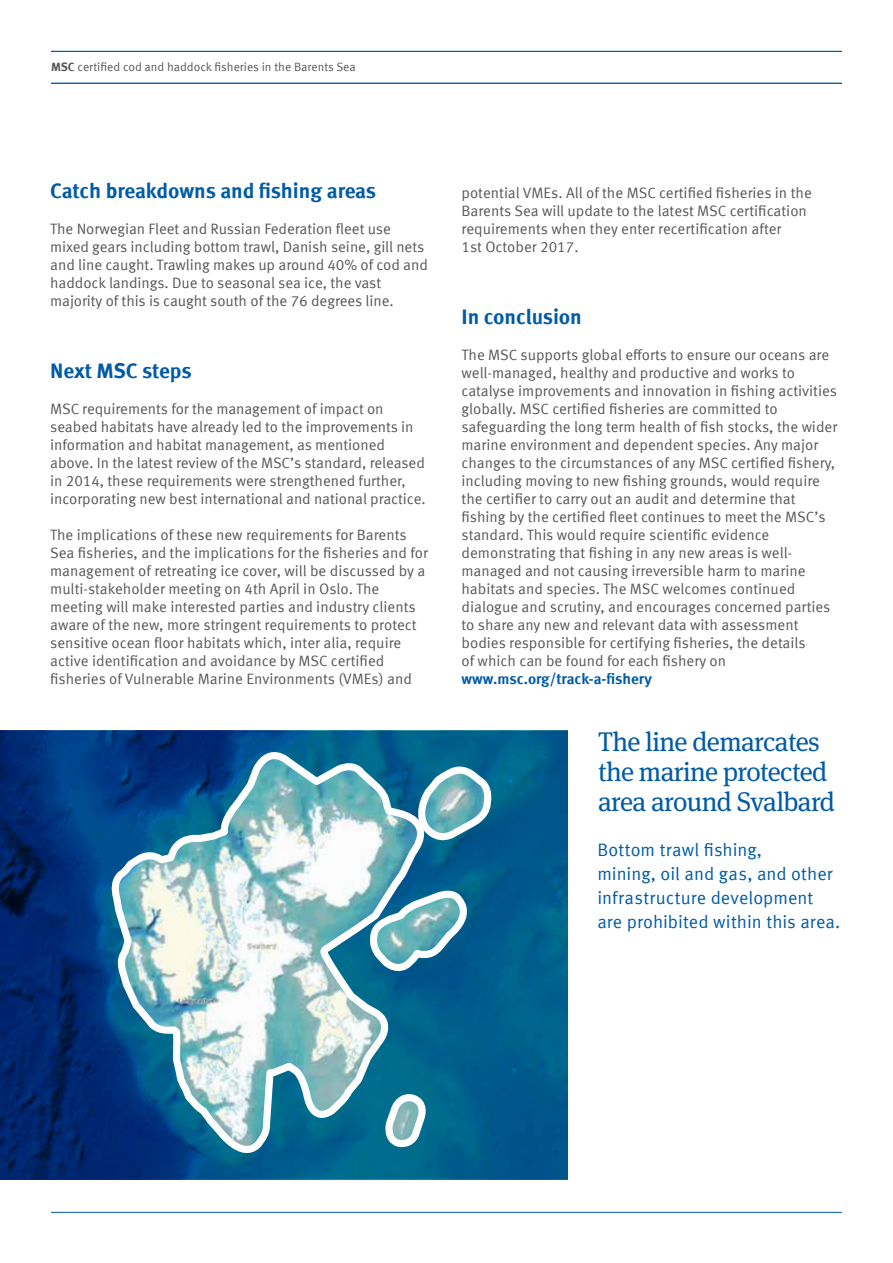
<style>
.page{position:relative;width:893px;height:1263px;background:#fff}
.page>*{position:absolute;margin:0;border:0;box-sizing:border-box;transform-origin:0 0}
.t1{font:27px/30px "Meta Serif Pro";letter-spacing:-.025em;color:#005ba7}
.t2{font:700 21px "Meta Offc Pro";letter-spacing:-.01em;color:#005ba7}
.t3{font:18px/24px "Meta Offc Pro Norm";color:#005ba7}
.t4{font:15px/18px "Meta Offc Pro Norm";letter-spacing:-.005em;color:#575756}
.t5{font:700 15px "Meta Offc Pro";color:#005ba7}
.t6{font:12px "Meta Offc Pro Norm";color:#575756}
.s1{font-family:"Meta Offc Pro";font-weight:700}
</style>
<div class="page">
<hr style="left:51px;top:1212px;width:791px;height:1px;background:#005ba7">
<hr style="left:51px;top:51px;width:791px;height:1px;background:#005ba7">
<hr style="left:51px;top:83px;width:791px;height:1px;background:#005ba7">
<svg style="left:0;top:731px;width:567px;height:449px;background:#00447e"></svg>
<svg style="left:111px;top:744px;width:330px;height:417px"></svg>
<svg style="left:416px;top:731px;width:78px;height:122px"></svg>
<svg style="left:368px;top:887px;width:105px;height:93px"></svg>
<svg style="left:382px;top:1089px;width:48px;height:76px"></svg>
<p class="t6" style="left:51px;top:59px;width:306px"><span class="s1">MSC</span> certified cod and haddock fisheries in the Barents Sea</p>
<h2 class="t2" style="left:50px;top:177px;width:328px">Catch breakdowns and fishing areas</h2>
<p class="t4" style="left:50px;top:220px;width:379px">The Norwegian Fleet and Russian Federation fleet use mixed gears including bottom trawl, Danish seine, gill nets and line caught. Trawling makes up around 40% of cod and haddock landings. Due to seasonal sea ice, the vast majority of this is caught south of the 76 degrees line.</p>
<h2 class="t2" style="left:50px;top:357px;width:143px">Next MSC steps</h2>
<p class="t4" style="left:50px;top:400px;width:377px">MSC requirements for the management of impact on seabed habitats have already led to the improvements in information and habitat management, as mentioned above. In the latest review of the MSC’s standard, released in 2014, these requirements were strengthened further, incorporating new best international and national practice.</p>
<p class="t4" style="left:50px;top:526px;width:379px">The implications of these new requirements for Barents Sea fisheries, and the implications for the fisheries and for management of retreating ice cover, will be discussed by a multi-stakeholder meeting on 4th April in Oslo. The meeting will make interested parties and industry clients aware of the new, more stringent requirements to protect sensitive ocean floor habitats which, inter alia, require active identification and avoidance by MSC certified fisheries of Vulnerable Marine Environments (VMEs) and</p>
<p class="t4" style="left:462px;top:184px;width:352px">potential VMEs. All of the MSC certified fisheries in the Barents Sea will update to the latest MSC certification requirements when they enter recertification after<br>1st October 2017.</p>
<h2 class="t2" style="left:462px;top:303px;width:122px">In conclusion</h2>
<p class="t4" style="left:462px;top:346px;width:377px">The MSC supports global efforts to ensure our oceans are well-managed, healthy and productive and works to catalyse improvements and innovation in fishing activities globally. MSC certified fisheries are committed to safeguarding the long term health of fish stocks, the wider marine environment and dependent species. Any major changes to the circumstances of any MSC certified fishery, including moving to new fishing grounds, would require the certifier to carry out an audit and determine that fishing by the certified fleet continues to meet the MSC’s standard. This would require scientific evidence demonstrating that fishing in any new areas is well&shy;managed and not causing irreversible harm to marine habitats and species. The MSC welcomes continued dialogue and scrutiny, and encourages concerned parties to share any new and relevant data with assessment bodies responsible for certifying fisheries, the details<br>of which can be found for each fishery on</p>
<p class="t5" style="left:462px;top:669px;width:192px">www.msc.org/track-a-fishery</p>
<h1 class="t1" style="left:598px;top:725px;width:239px">The line demarcates the marine protected area around Svalbard</h1>
<p class="t3" style="left:597px;top:837px;width:244px">Bottom trawl fishing,<br>mining, oil and gas, and other infrastructure development are prohibited within this area.</p>
</div>
